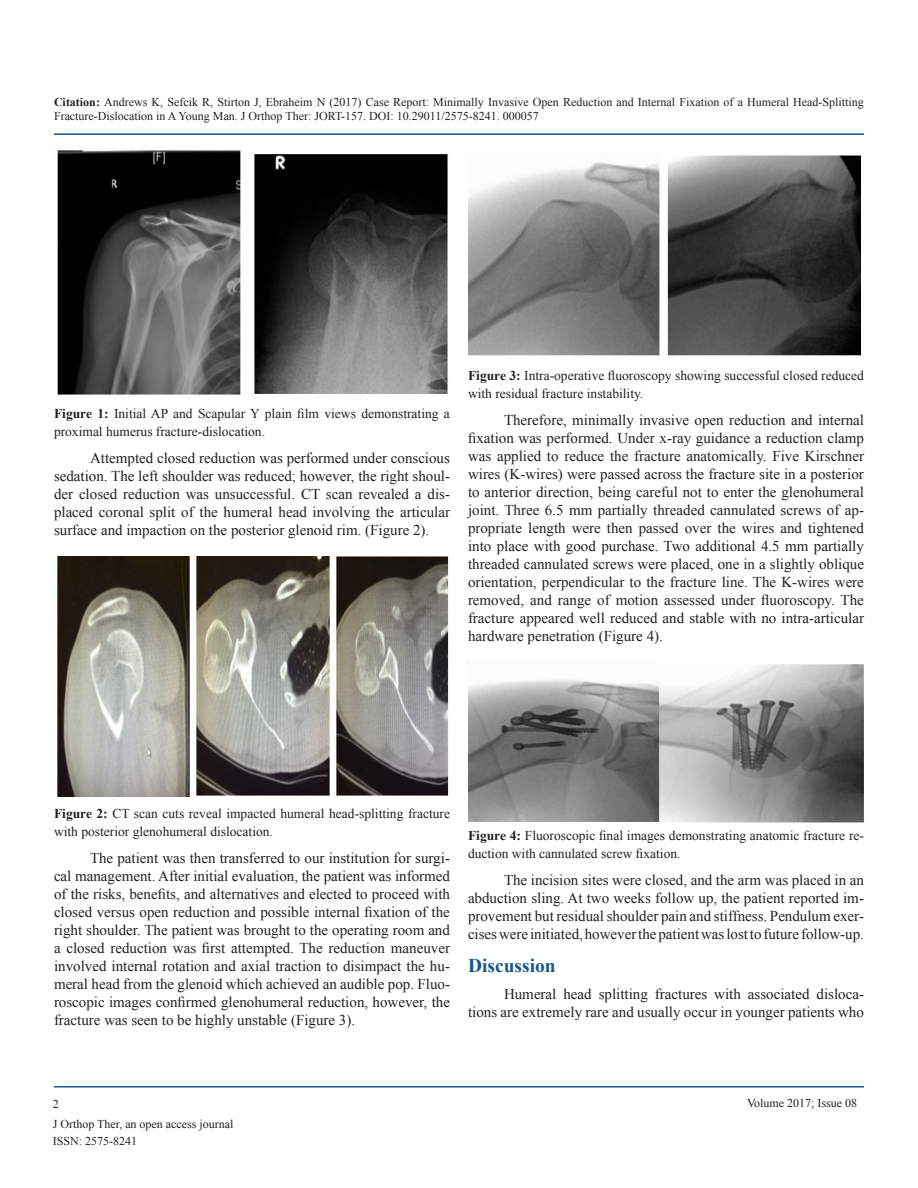
<style>
.page{position:relative;width:918px;height:1188px;background:#fff}
.page>*{position:absolute;margin:0;border:0;box-sizing:border-box;transform-origin:0 0}
.t1{font:700 19.5px "Times New Roman";color:#15588c}
.t2{font:15px/18px "Times New Roman";color:#231f20;text-align:justify}
.t3{font:13.5px/18px "Times New Roman";color:#231f20}
.t4{font:12px/14.4px "Times New Roman";color:#231f20}
.s1{font-weight:700}
</style>
<div class="page">
<hr style="left:54px;top:133px;width:810px;height:2px;background:#15588c">
<hr style="left:54px;top:1086px;width:810px;height:2px;background:#15588c">
<img style="left:57px;top:150px;width:391px;height:246px">
<img style="left:57px;top:556px;width:392px;height:241px">
<img style="left:468px;top:155px;width:393px;height:201px">
<img style="left:468px;top:661px;width:396px;height:161px">
<p class="t4" style="left:54px;top:94px;width:811px"><span class="s1">Citation:</span> Andrews K, Sefcik R, Stirton J, Ebraheim N (2017) Case Report: Minimally Invasive Open Reduction and Internal Fixation of a Humeral Head-Splitting<br>Fracture-Dislocation in A Young Man. J Orthop Ther: JORT-157. DOI: 10.29011/2575-8241. 000057</p>
<p class="t3" style="left:54px;top:404px;width:397px"><span class="s1">Figure 1:</span> Initial AP and Scapular Y plain film views demonstrating a proximal humerus fracture-dislocation.</p>
<p class="t2" style="left:54px;top:449px;width:398px;text-indent:36px">Attempted closed reduction was performed under conscious sedation. The left shoulder was reduced; however, the right shoul&shy;der closed reduction was unsuccessful. CT scan revealed a dis&shy;placed coronal split of the humeral head involving the articular surface and impaction on the posterior glenoid rim. (Figure 2).</p>
<p class="t3" style="left:468px;top:366px;width:398px"><span class="s1">Figure 3:</span> Intra-operative fluoroscopy showing successful closed reduced with residual fracture instability.</p>
<p class="t2" style="left:468px;top:411px;width:398px;text-indent:36px">Therefore, minimally invasive open reduction and internal fixation was performed. Under x-ray guidance a reduction clamp was applied to reduce the fracture anatomically. Five Kirschner wires (K-wires) were passed across the fracture site in a posterior to anterior direction, being careful not to enter the glenohumeral joint. Three 6.5 mm partially threaded cannulated screws of ap&shy;propriate length were then passed over the wires and tightened into place with good purchase. Two additional 4.5 mm partially threaded cannulated screws were placed, one in a slightly oblique orientation, perpendicular to the fracture line. The K-wires were removed, and range of motion assessed under fluoroscopy. The fracture appeared well reduced and stable with no intra-articular hardware penetration (Figure 4).</p>
<p class="t3" style="left:54px;top:804px;width:398px"><span class="s1">Figure 2:</span> CT scan cuts reveal impacted humeral head-splitting fracture with posterior glenohumeral dislocation.</p>
<p class="t2" style="left:54px;top:849px;width:398px;text-indent:36px">The patient was then transferred to our institution for surgi&shy;cal management. After initial evaluation, the patient was informed of the risks, benefits, and alternatives and elected to proceed with closed versus open reduction and possible internal fixation of the right shoulder. The patient was brought to the operating room and a closed reduction was first attempted. The reduction maneuver involved internal rotation and axial traction to disimpact the hu&shy;meral head from the glenoid which achieved an audible pop. Fluo&shy;roscopic images confirmed glenohumeral reduction, however, the fracture was seen to be highly unstable (Figure 3).</p>
<p class="t3" style="left:468px;top:827px;width:397px"><span class="s1">Figure 4:</span> Fluoroscopic final images demonstrating anatomic fracture re&shy;duction with cannulated screw fixation.</p>
<p class="t2" style="left:468px;top:871px;width:397px;text-indent:36px">The incision sites were closed, and the arm was placed in an abduction sling. At two weeks follow up, the patient reported im&shy;provement but residual shoulder pain and stiffness. Pendulum exer&shy;cises were initiated, however the patient was lost to future follow-up.</p>
<p class="t1" style="left:468px;top:952px;width:89px">Discussion</p>
<p class="t2" style="left:468px;top:985px;width:397px;text-align:right">Humeral head splitting fractures with associated disloca-<br>tions are extremely rare and usually occur in younger patients who</p>
<p class="t4" style="left:53px;top:1096px;width:7px">2</p>
<p class="t4" style="left:747px;top:1096px;width:112px">Volume 2017; Issue 08</p>
<p class="t4" style="left:53px;top:1117px;width:182px">J Orthop Ther, an open access journal</p>
<p class="t4" style="left:53px;top:1134px;width:86px">ISSN: 2575-8241</p>
</div>
